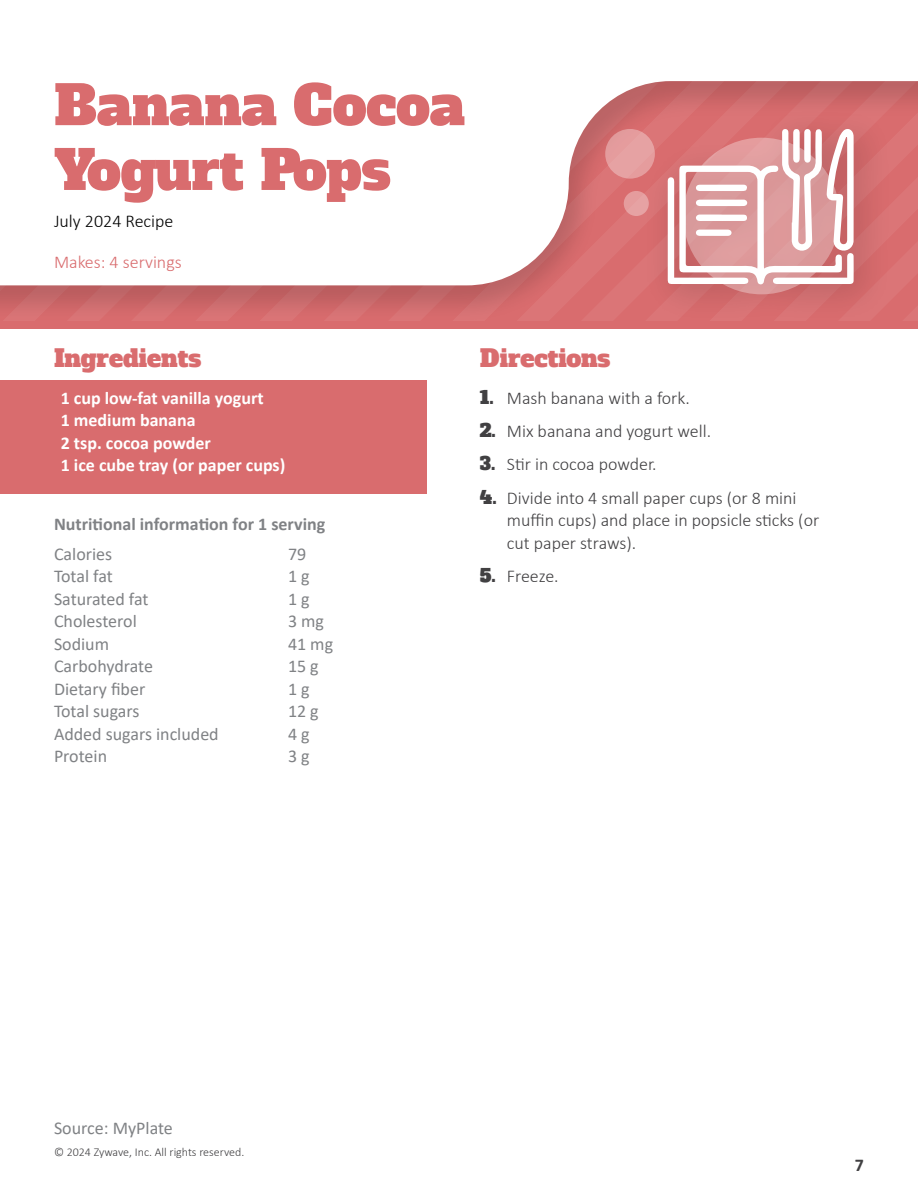
<style>
.page{position:relative;width:918px;height:1188px;background:#fff}
.page>*{position:absolute;margin:0;border:0;box-sizing:border-box;transform-origin:0 0}
.t1{font:54px/64.8px "Alfa Slab One";color:#d96c6e}
.t2{font:24px "Alfa Slab One";color:#d96c6e}
.t3{font:300 18px/22.5px "Calibri";color:#414042}
.t4{font:18px "Calibri";color:#808285}
.t5{font:700 18px/22.5px "Calibri";color:#fff}
.t6{font:700 18px "Calibri";color:#808285}
.t7{font:300 18px "Calibri";color:#d96c6e}
.t8{font:300 18px "Calibri";color:#000}
.t9{font:700 18px "Calibri";color:#414042}
.t10{font:300 12px "Calibri";color:#414042}
.s1{font-family:"Alfa Slab One";font-weight:400}
</style>
<div class="page">
<div style="left:0;top:380px;width:427px;height:114px;background:#d96c6e"></div>
<img style="left:0;top:285px;width:918px;height:44px">
<svg style="left:475px;top:81px;width:443px;height:204px"></svg>
<img style="left:620px;top:81px;width:294px;height:248px">
<svg style="left:668px;top:127px;width:186px;height:157px"></svg>
<svg style="left:683px;top:138px;width:157px;height:156px;fill:#de9c9d"></svg>
<div style="left:605px;top:129px;width:50px;height:50px;background:#e6a2a3;border-radius:50%"></div>
<div style="left:624px;top:191px;width:25px;height:25px;background:#e6a2a3;border-radius:50%"></div>
<h1 class="t1" style="left:54px;top:74px;width:412px">Banana Cocoa<br>Yogurt Pops</h1>
<p class="t8" style="left:54px;top:209px;width:121px">July 2024 Recipe</p>
<p class="t7" style="left:54px;top:251px;width:129px">Makes: 4 servings</p>
<h2 class="t2" style="left:54px;top:342px;width:149px">Ingredients</h2>
<h2 class="t2" style="left:480px;top:342px;width:132px">Directions</h2>
<p class="t5" style="left:61px;top:386px;width:226px">1 cup low-fat vanilla yogurt<br>1 medium banana<br>2 tsp. cocoa powder<br>1 ice cube tray (or paper cups)</p>
<p class="t3" style="left:480px;top:386px;width:211px"><span class="s1">1.</span> Mash banana with a fork.</p>
<p class="t3" style="left:480px;top:420px;width:233px"><span class="s1">2.</span> Mix banana and yogurt well.</p>
<p class="t3" style="left:480px;top:453px;width:178px"><span class="s1">3.</span> Stir in cocoa powder.</p>
<p class="t3" style="left:507px;top:486px;width:314px;text-indent:-27px"><span class="s1">4.</span> Divide into 4 small paper cups (or 8 mini muffin cups) and place in popsicle sticks (or cut paper straws).</p>
<p class="t3" style="left:480px;top:565px;width:80px"><span class="s1">5.</span> Freeze.</p>
<p class="t6" style="left:54px;top:512px;width:273px">Nutritional information for 1 serving</p>
<p class="t4" style="left:54px;top:541px;width:60px">Calories</p>
<p class="t4" style="left:288px;top:541px;width:20px">79</p>
<p class="t4" style="left:54px;top:564px;width:60px">Total fat</p>
<p class="t4" style="left:288px;top:564px;width:23px">1 g</p>
<p class="t4" style="left:54px;top:586px;width:96px">Saturated fat</p>
<p class="t4" style="left:288px;top:586px;width:23px">1 g</p>
<p class="t4" style="left:54px;top:609px;width:84px">Cholesterol</p>
<p class="t4" style="left:288px;top:609px;width:38px">3 mg</p>
<p class="t4" style="left:54px;top:631px;width:57px">Sodium</p>
<p class="t4" style="left:288px;top:631px;width:47px">41 mg</p>
<p class="t4" style="left:54px;top:654px;width:101px">Carbohydrate</p>
<p class="t4" style="left:288px;top:654px;width:32px">15 g</p>
<p class="t4" style="left:54px;top:676px;width:93px">Dietary fiber</p>
<p class="t4" style="left:288px;top:676px;width:23px">1 g</p>
<p class="t4" style="left:54px;top:699px;width:87px">Total sugars</p>
<p class="t4" style="left:288px;top:699px;width:32px">12 g</p>
<p class="t4" style="left:54px;top:721px;width:166px">Added sugars included</p>
<p class="t4" style="left:288px;top:721px;width:23px">4 g</p>
<p class="t4" style="left:54px;top:744px;width:55px">Protein</p>
<p class="t4" style="left:288px;top:744px;width:23px">3 g</p>
<p class="t4" style="left:54px;top:1116px;width:120px">Source: MyPlate</p>
<p class="t10" style="left:54px;top:1144px;width:192px">© 2024 Zywave, Inc. All rights reserved.</p>
<p class="t9" style="left:855px;top:1153px;width:11px">7</p>
</div>
